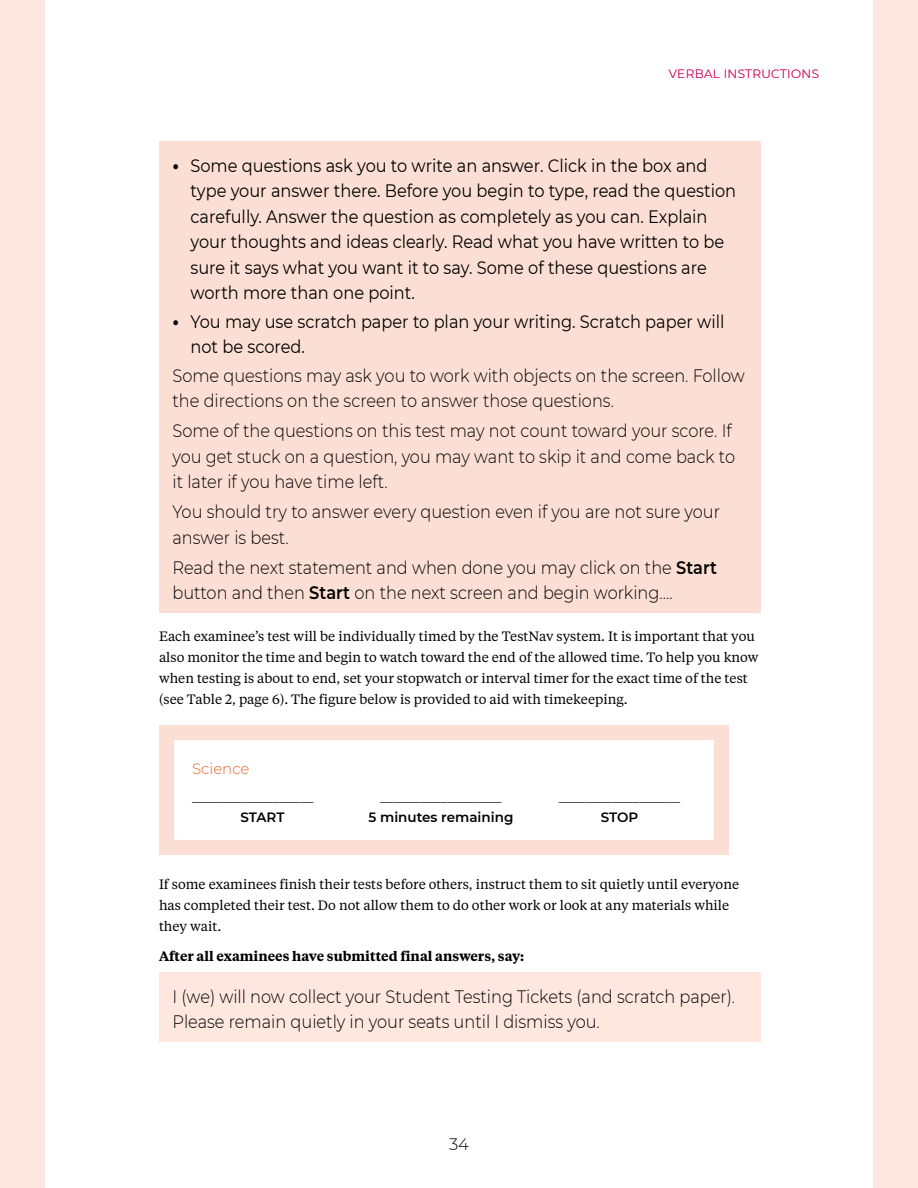
<style>
.page{position:relative;width:918px;height:1188px;background:#fff}
.page>*{position:absolute;margin:0;border:0;box-sizing:border-box;transform-origin:0 0}
.Verbal_Instructions{font:300 18px/25.5px "Montserrat";color:#000;scale:.9 1}
.t1{font:18px/25.5px "Montserrat";color:#000;scale:.9 1}
.t2{font:300 16.5px "Montserrat";color:#000}
.Heading_2{font:300 15px "Montserrat";color:#f26127}
.Body{font:13.5px/21px "Tiempos Text";color:#000}
.Form_Text{font:13.5px "Montserrat";color:#000}
.Verbal_Say{font:600 13.5px "Tiempos Text";color:#000}
.Form_Text-2{font:600 13.5px "Montserrat";color:#000}
.t3{font:300 12px "Montserrat";letter-spacing:.03em;color:#d41367}
.s1{font-family:"Tiempos Text";font-size:21px}
.s2{font-weight:600}
</style>
<div class="page">
<div style="left:873px;top:0;width:45px;height:1188px;background:#fde7df"></div>
<div style="left:0;top:0;width:45px;height:1188px;background:#fde7df"></div>
<div style="left:159px;top:141px;width:601px;height:472px;background:#fcdfd4"></div>
<div style="left:159px;top:725px;width:570px;height:130px;border:15px solid #fcdfd4"></div>
<div style="left:159px;top:972px;width:601px;height:70px;background:#fde7df"></div>
<p class="t3" style="left:669px;top:65px;width:68px">Ver bal Instr</p>
<p class="t3" style="left:761px;top:65px;width:19px">uctions</p>
<p class="t1" style="left:190px;top:152px;width:608px;text-indent:-18px"><span class="s1">•</span> Some questions ask you to write an answer. Click in the box and type your answer there. Before you begin to type, read the question carefully. Answer the question as completely as you can. Explain your thoughts and ideas clearly. Read what you have written to be sure it says what you want it to say. Some of these questions are worth more than one point.</p>
<p class="t1" style="left:190px;top:308px;width:595px;text-indent:-18px"><span class="s1">•</span> You may use scratch paper to plan your writing. Scratch paper will not be scored.</p>
<p class="Verbal_Instructions" style="left:172px;top:362px;width:637px">Some questions may ask you to work with objects on the screen. Follow the directions on the screen to answer those questions.</p>
<p class="Verbal_Instructions" style="left:172px;top:418px;width:627px">Some of the questions on this test may not count toward your score. If you get stuck on a question, you may want to skip it and come back to it later if you have time left.</p>
<p class="Verbal_Instructions" style="left:172px;top:499px;width:610px">You should try to answer every question even if you are not sure your answer is best.</p>
<p class="Verbal_Instructions" style="left:172px;top:554px;width:606px">Read the next statement and when done you may click on the <span class="s2">Start </span>button and then <span class="s2">Start</span> on the next screen and begin working….</p>
<p class="Body" style="left:159px;top:626px;width:601px">Each examinee’s test will be individually timed by the TestNav system. It is important that you also monitor the time and begin to watch toward the end of the allowed time. To help you know when testing is about to end, set your stopwatch or interval timer for the exact time of the test (see Table 2, page 6). The figure below is provided to aid with timekeeping.</p>
<h3 class="Heading_2" style="left:192px;top:759px;width:59px">Science</h3>
<p class="Form_Text" style="left:192px;top:788px;width:123px">__________________</p>
<p class="Form_Text" style="left:380px;top:788px;width:123px">__________________</p>
<p class="Form_Text" style="left:559px;top:788px;width:123px">__________________</p>
<p class="Form_Text-2" style="left:241px;top:807px;width:45px">START</p>
<p class="Form_Text-2" style="left:369px;top:807px;width:146px">5 minutes remaining</p>
<p class="Form_Text-2" style="left:601px;top:807px;width:39px">STOP</p>
<p class="Body" style="left:159px;top:874px;width:582px">If some examinees finish their tests before others, instruct them to sit quietly until everyone has completed their test. Do not allow them to do other work or look at any materials while they wait.</p>
<p class="Verbal_Say" style="left:159px;top:947px;width:367px">After all examinees have submitted final answers, say:</p>
<p class="Verbal_Instructions" style="left:172px;top:983px;width:627px">I (we) will now collect your Student Testing Tickets (and scratch paper).<br>Please remain quietly in your seats until I dismiss you.</p>
<p class="t2" style="left:449px;top:1133px;width:21px">34</p>
</div>
